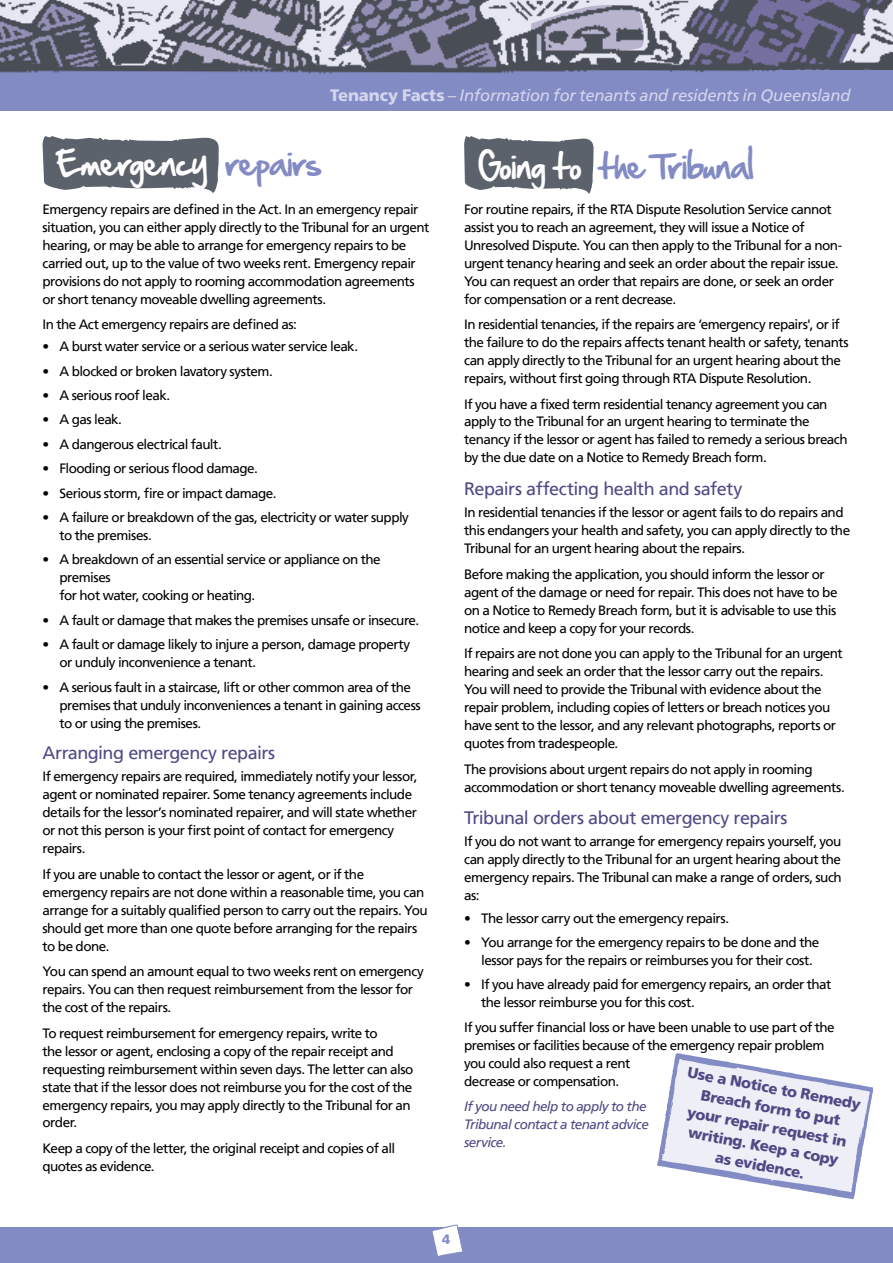
<style>
.page{position:relative;width:893px;height:1263px;background:#fff}
.page>*{position:absolute;margin:0;border:0;box-sizing:border-box;transform-origin:0 0}
.t1{font:30px "Hand Of Sean";letter-spacing:-.005em;color:#838bc5}
.t2{font:30px "Hand Of Sean";letter-spacing:.015em;color:#fff}
.t3{font:18px "Frutiger LT";letter-spacing:-.025em;color:#4f4a85}
.t4{font:italic 16.5px "Frutiger LT";letter-spacing:-.01em;color:#d3d5ec}
.t5{font:900 15px/19.5px "Frutiger LT";color:#4f4a85;text-align:center}
.t6{font:13.5px/18px "Frutiger LT";letter-spacing:-.04em;color:#000}
.t7{font:italic 13.5px/18px "Frutiger LT";letter-spacing:-.04em;color:#4f4a85}
.t8{font:900 13.5px "Frutiger LT";color:#838bc5}
.s1{font-weight:900;font-style:normal}
.s2{color:#838bc5}
.s3{color:#fff}
</style>
<div class="page">
<div style="left:0;top:1228px;width:893px;height:35px;background:#838bc5"></div>
<div style="left:0;top:0;width:893px;height:111px;background:#838bc5"></div>
<svg style="left:431px;top:1224px;width:32px;height:32px"></svg>
<img style="left:17px;top:69px;width:876px;height:5px">
<img style="left:0;top:0;width:893px;height:69px">
<svg style="left:43px;top:136px;width:176px;height:57px;background:#747982"></svg>
<svg style="left:464px;top:136px;width:130px;height:58px"></svg>
<svg style="left:657px;top:1053px;width:216px;height:146px"></svg>
<p class="t4" style="left:330px;top:88px;width:522px"><span class="s1">Tenancy Facts</span> – Information for tenants and residents in Queensland</p>
<h1 class="t2" style="left:57px;top:142px;width:265px">Emergency <span class="s2">repairs</span></h1>
<p class="t6" style="left:43px;top:200px;width:388px">Emergency repairs are defined in the Act. In an emergency repair situation, you can either apply directly to the Tribunal for an urgent hearing, or may be able to arrange for emergency repairs to be carried out, up to the value of two weeks rent. Emergency repair provisions do not apply to rooming accommodation agreements or short tenancy moveable dwelling agreements.</p>
<p class="t6" style="left:43px;top:315px;width:256px">In the Act emergency repairs are defined as:</p>
<p class="t6" style="left:43px;top:339px;width:317px">• A burst water service or a serious water service leak.</p>
<p class="t6" style="left:43px;top:363px;width:232px">• A blocked or broken lavatory system.</p>
<p class="t6" style="left:43px;top:387px;width:129px">• A serious roof leak.</p>
<p class="t6" style="left:43px;top:412px;width:81px">• A gas leak.</p>
<p class="t6" style="left:43px;top:436px;width:181px">• A dangerous electrical fault.</p>
<p class="t6" style="left:43px;top:461px;width:217px">• Flooding or serious flood damage.</p>
<p class="t6" style="left:43px;top:485px;width:235px">• Serious storm, fire or impact damage.</p>
<p class="t6" style="left:60px;top:509px;width:351px;text-indent:-17px">• A failure or breakdown of the gas, electricity or water supply to the premises.</p>
<p class="t6" style="left:60px;top:552px;width:323px;text-indent:-17px">• A breakdown of an essential service or appliance on the premises<br>for hot water, cooking or heating.</p>
<p class="t6" style="left:43px;top:612px;width:378px">• A fault or damage that makes the premises unsafe or insecure.</p>
<p class="t6" style="left:60px;top:636px;width:352px;text-indent:-17px">• A fault or damage likely to injure a person, damage property or unduly inconvenience a tenant.</p>
<p class="t6" style="left:60px;top:679px;width:363px;text-indent:-17px">• A serious fault in a staircase, lift or other common area of the premises that unduly inconveniences a tenant in gaining access to or using the premises.</p>
<h2 class="t3" style="left:43px;top:742px;width:234px">Arranging emergency repairs</h2>
<p class="t6" style="left:43px;top:767px;width:376px">If emergency repairs are required, immediately notify your lessor, agent or nominated repairer. Some tenancy agreements include details for the lessor’s nominated repairer, and will state whether or not this person is your first point of contact for emergency repairs.</p>
<p class="t6" style="left:43px;top:865px;width:387px">If you are unable to contact the lessor or agent, or if the emergency repairs are not done within a reasonable time, you can arrange for a suitably qualified person to carry out the repairs. You should get more than one quote before arranging for the repairs to be done.</p>
<p class="t6" style="left:43px;top:962px;width:383px">You can spend an amount equal to two weeks rent on emergency repairs. You can then request reimbursement from the lessor for the cost of the repairs.</p>
<p class="t6" style="left:43px;top:1024px;width:372px">To request reimbursement for emergency repairs, write to<br>the lessor or agent, enclosing a copy of the repair receipt and requesting reimbursement within seven days. The letter can also state that if the lessor does not reimburse you for the cost of the emergency repairs, you may apply directly to the Tribunal for an order.</p>
<p class="t6" style="left:43px;top:1139px;width:354px">Keep a copy of the letter, the original receipt and copies of all quotes as evidence.</p>
<h1 class="t1" style="left:478px;top:145px;width:277px"><span class="s3">Going to</span> the Tribunal</h1>
<p class="t6" style="left:464px;top:200px;width:380px">For routine repairs, if the RTA Dispute Resolution Service cannot assist you to reach an agreement, they will issue a Notice of Unresolved Dispute. You can then apply to the Tribunal for a non&shy;urgent tenancy hearing and seek an order about the repair issue.<br>You can request an order that repairs are done, or seek an order for compensation or a rent decrease.</p>
<p class="t6" style="left:464px;top:315px;width:386px">In residential tenancies, if the repairs are ‘emergency repairs', or if the failure to do the repairs affects tenant health or safety, tenants can apply directly to the Tribunal for an urgent hearing about the repairs, without first going through RTA Dispute Resolution.</p>
<p class="t6" style="left:464px;top:395px;width:385px">If you have a fixed term residential tenancy agreement you can apply to the Tribunal for an urgent hearing to terminate the tenancy if the lessor or agent has failed to remedy a serious breach by the due date on a Notice to Remedy Breach form.</p>
<h2 class="t3" style="left:464px;top:478px;width:280px">Repairs affecting health and safety</h2>
<p class="t6" style="left:464px;top:504px;width:388px">In residential tenancies if the lessor or agent fails to do repairs and this endangers your health and safety, you can apply directly to the<br>Tribunal for an urgent hearing about the repairs.</p>
<p class="t6" style="left:464px;top:565px;width:375px">Before making the application, you should inform the lessor or agent of the damage or need for repair. This does not have to be on a Notice to Remedy Breach form, but it is advisable to use this notice and keep a copy for your records.</p>
<p class="t6" style="left:464px;top:644px;width:380px">If repairs are not done you can apply to the Tribunal for an urgent hearing and seek an order that the lessor carry out the repairs.<br>You will need to provide the Tribunal with evidence about the repair problem, including copies of letters or breach notices you have sent to the lessor, and any relevant photographs, reports or quotes from tradespeople.</p>
<p class="t6" style="left:464px;top:760px;width:382px">The provisions about urgent repairs do not apply in rooming accommodation or short tenancy moveable dwelling agreements.</p>
<h2 class="t3" style="left:464px;top:807px;width:325px">Tribunal orders about emergency repairs</h2>
<p class="t6" style="left:464px;top:833px;width:379px;text-align:justify">If you do not want to arrange for emergency repairs yourself, you can apply directly to the Tribunal for an urgent hearing about the emergency repairs. The Tribunal can make a range of orders, such as:</p>
<p class="t6" style="left:464px;top:910px;width:267px">• The lessor carry out the emergency repairs.</p>
<p class="t6" style="left:481px;top:934px;width:340px;text-indent:-17px">• You arrange for the emergency repairs to be done and the lessor pays for the repairs or reimburses you for their cost.</p>
<p class="t6" style="left:481px;top:977px;width:352px;text-indent:-17px">• If you have already paid for emergency repairs, an order that the lessor reimburse you for this cost.</p>
<p class="t6" style="left:464px;top:1018px;width:372px">If you suffer financial loss or have been unable to use part of the premises or facilities because of the emergency repair problem you could also request a rent<br>decrease or compensation.</p>
<p class="t7" style="left:464px;top:1098px;width:186px">If you need help to apply to the<br>Tribunal contact a tenant advice service.</p>
<p class="t5" style="left:689px;top:1063px;width:177px;rotate:11deg">Use a Notice to Remedy<br>Breach form to put your repair request in writing. Keep a copy<br>as evidence.</p>
<p class="t8" style="left:442px;top:1234px;width:10px">4</p>
</div>
